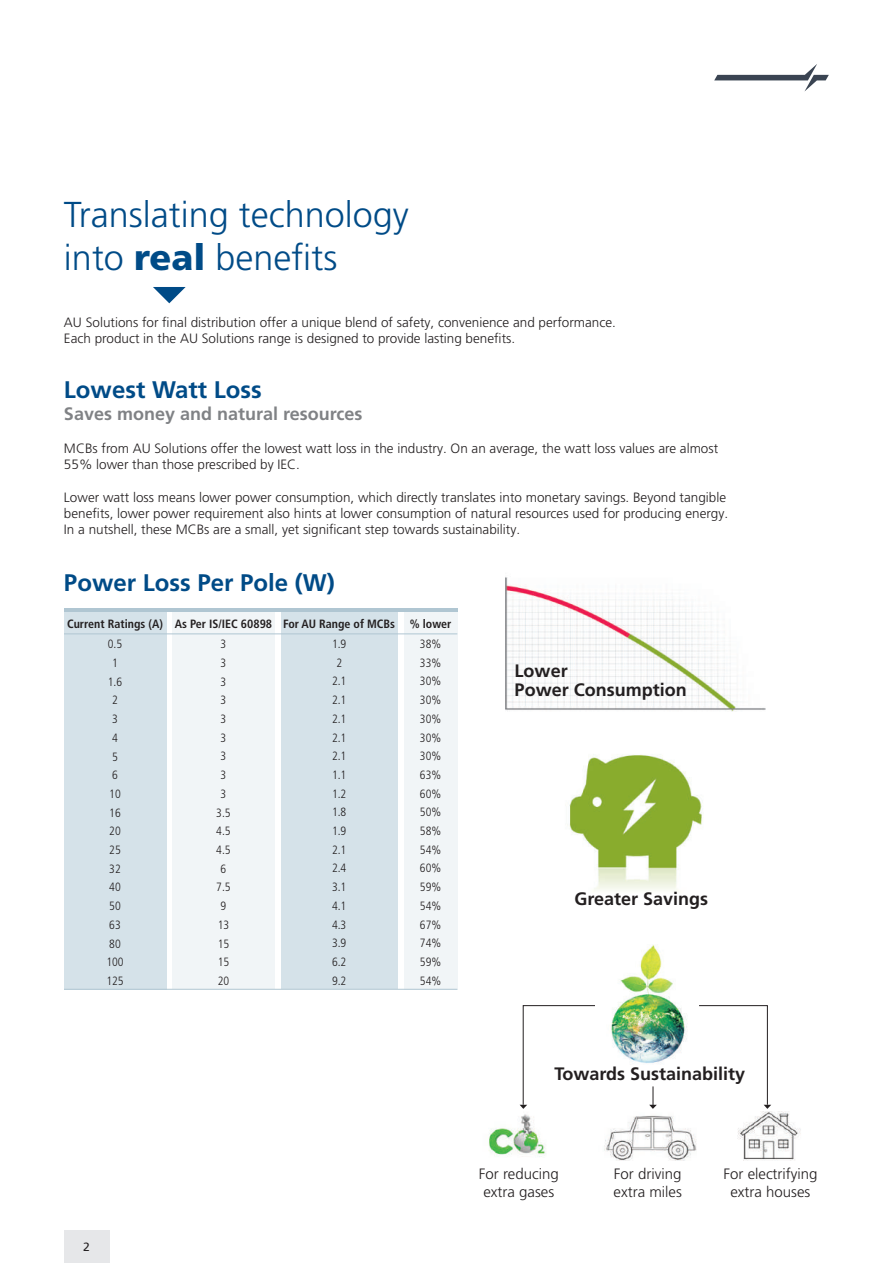
<style>
.page{position:relative;width:893px;height:1263px;background:#fff}
.page>*{position:absolute;margin:0;border:0;box-sizing:border-box;transform-origin:0 0}
.t1{font:300 36px/43.2px "Frutiger LT Pro";color:#004b87}
.t2{font:700 24px "Frutiger LT Pro";color:#004b87}
.t3{font:700 18px "Frutiger LT Pro";color:#231f20}
.t4{font:700 18px "Frutiger LT Pro";color:#808285}
.t5{font:300 15px/18px "Frutiger LT Pro";color:#231f20}
.t6{font:300 13.5px/16.2px "Frutiger LT Pro";color:#231f20}
.t7{font:300 condensed 12px/18.8px "Frutiger LT Pro";color:#231f20;text-align:center}
.t8{font:700 condensed 12px/20.4px "Frutiger LT Pro";color:#231f20;text-align:center}
.t9{font:12px "Frutiger LT Pro";color:#231f20}
.s1{font-weight:900}
.s2{font-weight:300}
</style>
<div class="page">
<img style="left:611px;top:945px;width:76px;height:119px">
<svg style="left:153px;top:287px;width:33px;height:16px"></svg>
<div style="left:64px;top:1231px;width:45px;height:32px;background:#e6e7e9"></div>
<svg style="left:714px;top:64px;width:115px;height:27px"></svg>
<hr style="left:64px;top:609px;width:393px;height:3px;background:#b0c6d2">
<div style="left:64px;top:612px;width:102px;height:377px;background:#d5e2e9"></div>
<div style="left:281px;top:612px;width:117px;height:377px;background:#d5e2e9"></div>
<div style="left:172px;top:612px;width:102px;height:377px;background:#f1f5f7"></div>
<div style="left:404px;top:612px;width:53px;height:377px;background:#f1f5f7"></div>
<hr style="left:64px;top:989px;width:393px;height:1px;background:#b0c6d2">
<hr style="left:64px;top:633px;width:393px;height:1px;background:#b0c6d2">
<img style="left:567px;top:754px;width:136px;height:137px">
<img style="left:506px;top:577px;width:260px;height:135px">
<img style="left:488px;top:1111px;width:313px;height:49px">
<svg style="left:520px;top:1005px;width:75px;height:104px"></svg>
<svg style="left:699px;top:1005px;width:72px;height:104px"></svg>
<svg style="left:649px;top:1086px;width:8px;height:23px"></svg>
<p class="t1" style="left:64px;top:193px;width:346px">Translating technology into <span class="s1">real</span> benefits</p>
<p class="t6" style="left:64px;top:314px;width:553px">AU Solutions for final distribution offer a unique blend of safety, convenience and performance.<br>Each product in the AU Solutions range is designed to provide lasting benefits.</p>
<p class="t2" style="left:64px;top:376px;width:199px">Lowest Watt Loss</p>
<p class="t4" style="left:64px;top:403px;width:300px">Saves money and natural resources</p>
<p class="t6" style="left:64px;top:441px;width:656px">MCBs from AU Solutions offer the lowest watt loss in the industry. On an average, the watt loss values are almost<br>55% lower than those prescribed by IEC.</p>
<p class="t6" style="left:64px;top:489px;width:666px">Lower watt loss means lower power consumption, which directly translates into monetary savings. Beyond tangible benefits, lower power requirement also hints at lower consumption of natural resources used for producing energy.<br>In a nutshell, these MCBs are a small, yet significant step towards sustainability.</p>
<p class="t2" style="left:64px;top:568px;width:272px">Power Loss Per Pole (W)</p>
<p class="t8" style="left:67px;top:613px;width:97px">Current Ratings (A)<br><span class="s2">0.5</span></p>
<p class="t7" style="left:106px;top:653px;width:19px">1<br>1.6<br>2<br>3<br>4<br>5<br>6<br>10<br>16<br>20<br>25<br>32<br>40<br>50<br>63<br>80<br>100<br>125</p>
<p class="t8" style="left:283px;top:614px;width:113px">For AU Range of MCBs<br><span class="s2">1.9</span></p>
<p class="t7" style="left:332px;top:653px;width:16px">2<br>2.1<br>2.1<br>2.1<br>2.1<br>2.1<br>1.1<br>1.2<br>1.8<br>1.9<br>2.1<br>2.4<br>3.1<br>4.1<br>4.3<br>3.9<br>6.2<br>9.2</p>
<p class="t8" style="left:175px;top:613px;width:99px">As Per IS/IEC 60898<br><span class="s2">3</span></p>
<p class="t7" style="left:216px;top:653px;width:16px">3<br>3<br>3<br>3<br>3<br>3<br>3<br>3<br>3.5<br>4.5<br>4.5<br>6<br>7.5<br>9<br>13<br>15<br>15<br>20</p>
<p class="t8" style="left:410px;top:614px;width:43px">% lower<br><span class="s2">38%</span></p>
<p class="t7" style="left:420px;top:653px;width:23px;text-align:justify">33% 30% 30% 30% 30% 30% 63% 60% 50% 58% 54% 60% 59% 54% 67% 74% 59% 54%</p>
<p class="t3" style="left:515px;top:660px;width:55px">Lower</p>
<p class="t3" style="left:515px;top:680px;width:174px">Power Consumption</p>
<p class="t3" style="left:574px;top:888px;width:135px">Greater Savings</p>
<p class="t3" style="left:554px;top:1063px;width:192px">Towards Sustainability</p>
<p class="t9" style="left:83px;top:1240px;width:8px">2</p>
<p class="t5" style="left:479px;top:1164px;width:81px">For reducing extra gases</p>
<p class="t5" style="left:723px;top:1164px;width:95px;text-align:center">For electrifying extra houses</p>
<p class="t5" style="left:613px;top:1164px;width:70px">For driving extra miles</p>
</div>
